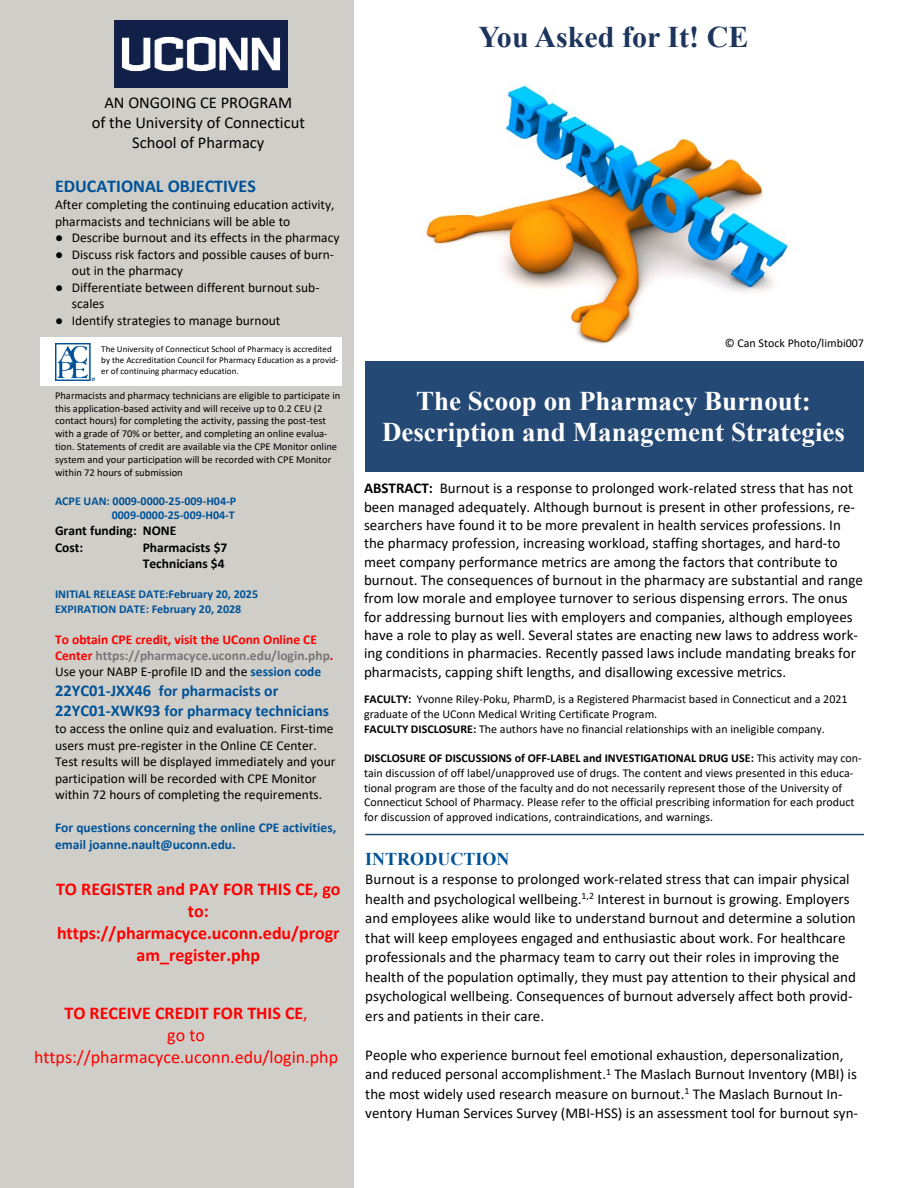
<style>
.page{position:relative;width:918px;height:1188px;background:#fff}
.page>*{position:absolute;margin:0;border:0;box-sizing:border-box;transform-origin:0 0}
.t1{font:700 30px "Times New Roman";color:#1d345d}
.t2{font:700 27px/31px "Times New Roman";color:#fff;text-align:center}
.t3{font:700 18px/22px "Calibri";color:#f00;text-align:center}
.t4{font:18px/22px "Calibri";color:#f00;text-align:center}
.t5{font:700 18px "Calibri";color:#005298}
.t6{font:700 18px "Times New Roman";color:#005298}
.t7{font:16.5px/20.1px "Calibri";color:#000;text-align:center}
.t8{font:700 15.75px/20.1px "Calibri";color:#005298}
.t9{font:15px/18.3px "Calibri";color:#000}
.t10{font:13.5px/16.5px "Calibri";color:#000}
.t11{font:700 13.5px/16.5px "Calibri";color:#f00}
.t12{font:700 13.5px/16.5px "Calibri";color:#005298}
.t13{font:700 13.5px/16.5px "Calibri";color:#000}
.t14{font:12px/14.7px "Calibri";color:#000}
.t15{font:700 12px/14.7px "Calibri";color:#005298;text-align:right}
.t16{font:10.5px/12.8px "Calibri";color:#000}
.t17{font:9px/10.9px "Calibri";color:#000}
.s1{font-family:"Times New Roman"}
.s2{color:#777}
.s3{font-weight:400;color:#000}
.s4{color:#005298}
.s5{font-size:16.5px}
.s6{font-weight:700}
</style>
<div class="page">
<img style="left:417px;top:85px;width:393px;height:277px">
<div style="left:365px;top:362px;width:499px;height:110px;background:#244975"></div>
<div style="left:0;top:0;width:354px;height:1188px;background:#cfcec8"></div>
<div style="left:40px;top:337px;width:302px;height:49px;background:#fff"></div>
<img style="left:55px;top:343px;width:40px;height:37px">
<img style="left:115px;top:21px;width:173px;height:66px">
<hr style="left:365px;top:834px;width:499px;height:1px;background:#244975">
<p class="t7" style="left:92px;top:94px;width:215px">AN ONGOING CE PROGRAM<br>of the University of Connecticut<br>School of Pharmacy</p>
<p class="t5" style="left:55px;top:178px;width:202px">EDUCATIONAL OBJECTIVES</p>
<p class="t10" style="left:55px;top:198px;width:281px">After completing the continuing education activity, pharmacists and technicians will be able to</p>
<p class="t10" style="left:55px;top:231px;width:286px"><span class="s1">●</span> Describe burnout and its effects in the pharmacy</p>
<p class="t10" style="left:72px;top:247px;width:264px;text-indent:-17px"><span class="s1">●</span> Discuss risk factors and possible causes of burn&shy;out in the pharmacy</p>
<p class="t10" style="left:72px;top:280px;width:249px;text-indent:-17px"><span class="s1">●</span> Differentiate between different burnout sub&shy;scales</p>
<p class="t10" style="left:55px;top:313px;width:227px"><span class="s1">●</span> Identify strategies to manage burnout</p>
<p class="t17" style="left:101px;top:344px;width:239px">The University of Connecticut School of Pharmacy is accredited by the Accreditation Council for Pharmacy Education as a provid&shy;er of continuing pharmacy education.</p>
<p class="t16" style="left:55px;top:390px;width:287px">Pharmacists and pharmacy technicians are eligible to participate in this application-based activity and will receive up to 0.2 CEU (2 contact hours) for completing the activity, passing the post-test with a grade of 70% or better, and completing an online evalua&shy;tion. Statements of credit are available via the CPE Monitor online system and your participation will be recorded with CPE Monitor within 72 hours of submission</p>
<p class="t15" style="left:55px;top:494px;width:183px">ACPE UAN: 0009-0000-25-009-H04-P<br>0009-0000-25-009-H04-T</p>
<p class="t13" style="left:55px;top:524px;width:123px">Grant funding: NONE<br>Cost:</p>
<p class="t13" style="left:143px;top:540px;width:86px">Pharmacists $7<br>Technicians $4</p>
<p class="t15" style="left:55px;top:588px;width:205px;text-align:left">INITIAL RELEASE DATE:February 20, 2025<br>EXPIRATION DATE: February 20, 2028</p>
<p class="t11" style="left:55px;top:632px;width:280px">To obtain CPE credit, visit the UConn Online CE<br>Center <span class="s2">https://pharmacyce.uconn.edu/login.php</span>.<br><span class="s3">Use your NABP E-profile ID and the</span> <span class="s4">session code</span></p>
<p class="t8" style="left:55px;top:682px;width:276px"><span class="s5">22YC01-JXX46</span> for pharmacists or<br><span class="s5">22YC01-XWK93</span> for pharmacy technicians</p>
<p class="t10" style="left:55px;top:722px;width:282px">to access the online quiz and evaluation. First-time users must pre-register in the Online CE Center.<br>Test results will be displayed immediately and your participation will be recorded with CPE Monitor within 72 hours of completing the requirements.</p>
<p class="t12" style="left:55px;top:821px;width:283px">For questions concerning the online CPE activities, email joanne.nault@uconn.edu.</p>
<p class="t3" style="left:56px;top:879px;width:286px">TO REGISTER and PAY FOR THIS CE, go to: https://pharmacyce.uconn.edu/progr am_register.php</p>
<p class="t4" style="left:34px;top:1004px;width:306px"><span class="s6">TO RECEIVE CREDIT FOR THIS CE</span>,<br>go to https://pharmacyce.uconn.edu/login.php</p>
<h1 class="t1" style="left:479px;top:27px;width:271px">You Asked for It! CE</h1>
<p class="t14" style="left:725px;top:337px;width:141px">© Can Stock Photo/limbi007</p>
<h2 class="t2" style="left:382px;top:388px;width:464px">The Scoop on Pharmacy Burnout:<br>Description and Management Strategies</h2>
<p class="t9" style="left:364px;top:480px;width:500px"><span class="s6">ABSTRACT:</span> Burnout is a response to prolonged work-related stress that has not been managed adequately. Although burnout is present in other professions, re&shy;searchers have found it to be more prevalent in health services professions. In the pharmacy profession, increasing workload, staffing shortages, and hard-to meet company performance metrics are among the factors that contribute to burnout. The consequences of burnout in the pharmacy are substantial and range from low morale and employee turnover to serious dispensing errors. The onus for addressing burnout lies with employers and companies, although employees have a role to play as well. Several states are enacting new laws to address work&shy;ing conditions in pharmacies. Recently passed laws include mandating breaks for pharmacists, capping shift lengths, and disallowing excessive metrics.</p>
<p class="t14" style="left:364px;top:693px;width:485px"><span class="s6">FACULTY:</span> Yvonne Riley-Poku, PharmD, is a Registered Pharmacist based in Connecticut and a 2021 graduate of the UConn Medical Writing Certificate Program.<br><span class="s6">FACULTY DISCLOSURE:</span> The authors have no financial relationships with an ineligible company.</p>
<p class="t14" style="left:364px;top:752px;width:499px"><span class="s6">DISCLOSURE OF DISCUSSIONS of OFF-LABEL and INVESTIGATIONAL DRUG USE:</span> This activity may con&shy;tain discussion of off label/unapproved use of drugs. The content and views presented in this educa&shy;tional program are those of the faculty and do not necessarily represent those of the University of Connecticut School of Pharmacy. Please refer to the official prescribing information for each product for discussion of approved indications, contraindications, and warnings.</p>
<p class="t6" style="left:365px;top:853px;width:146px">INTRODUCTION</p>
<p class="t9" style="left:365px;top:871px;width:492px;line-height:19.5px">Burnout is a response to prolonged work-related stress that can impair physical health and psychological wellbeing.<sup>1,2</sup> Interest in burnout is growing. Employers and employees alike would like to understand burnout and determine a solution that will keep employees engaged and enthusiastic about work. For healthcare professionals and the pharmacy team to carry out their roles in improving the health of the population optimally, they must pay attention to their physical and psychological wellbeing. Consequences of burnout adversely affect both provid&shy;ers and patients in their care.</p>
<p class="t9" style="left:365px;top:1046px;width:494px;line-height:19.5px">People who experience burnout feel emotional exhaustion, depersonalization, and reduced personal accomplishment.<sup>1</sup> The Maslach Burnout Inventory (MBI) is the most widely used research measure on burnout.<sup>1</sup> The Maslach Burnout In&shy;ventory Human Services Survey (MBI-HSS) is an assessment tool for burnout syn-</p>
</div>
